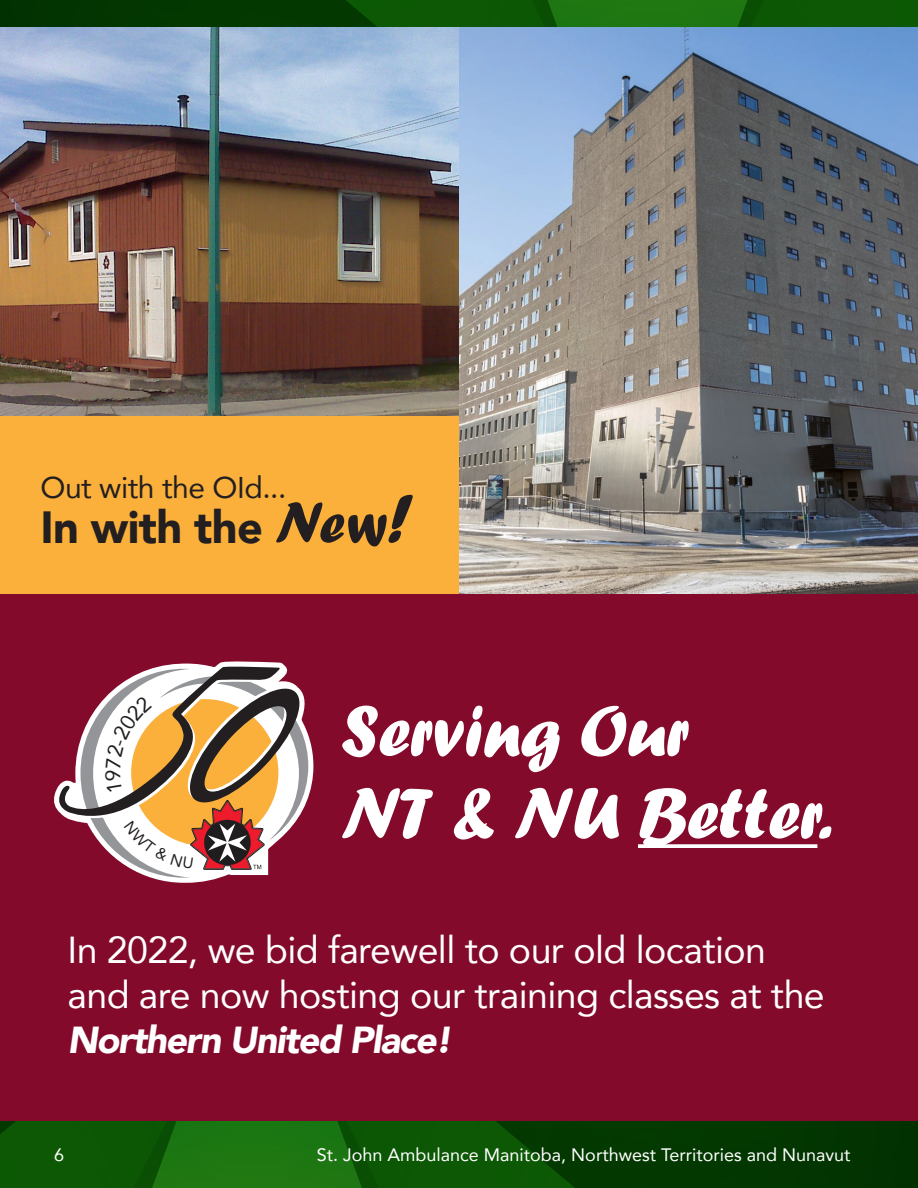
<style>
.page{position:relative;width:918px;height:1188px;background:#fff}
.page>*{position:absolute;margin:0;border:0;box-sizing:border-box;transform-origin:0 0}
.t1{font:75px "Forte";letter-spacing:-.01em;color:#fff}
.t2{font:900 45px "Avenir";letter-spacing:-.015em;color:#231f20}
.t3{font:37.5px/45px "Avenir";letter-spacing:-.015em;color:#fff}
.t4{font:30px "Avenir";letter-spacing:-.015em;color:#231f20}
.t5{font:18px "Avenir";color:#fff}
.s1{font-family:"Forte";font-weight:400;font-size:60px}
.s2{font-family:"Forte";font-weight:400;font-size:75px}
.s3{font-weight:900;font-style:italic}
</style>
<div class="page">
<svg style="left:0;top:1120px;width:918px;height:68px;background:#0d4e06"></svg>
<svg style="left:0;top:0;width:918px;height:27px;background:#0b5005"></svg>
<img style="left:0;top:27px;width:918px;height:567px">
<div style="left:0;top:417px;width:459px;height:177px;background:#fbb03b"></div>
<div style="left:0;top:594px;width:918px;height:526px;background:#830a2b"></div>
<svg style="left:54px;top:661px;width:260px;height:222px"></svg>
<svg style="left:638px;top:844px;width:179px;height:4px"></svg>
<svg style="left:57px;top:666px;width:251px;height:212px"></svg>
<p class="t4" style="left:40px;top:463px;width:247px">Out with the OId...</p>
<p class="t2" style="left:40px;top:489px;width:375px">In with the <span class="s1">New</span><span class="s2">!</span></p>
<p class="t1" style="left:340px;top:687px;width:351px">Serving Our</p>
<p class="t1" style="left:340px;top:770px;width:493px">NT &amp; NU Better.</p>
<p class="t3" style="left:67px;top:926px;width:759px">In 2022, we bid farewell to our old location and are now hosting our training classes at the<br><span class="s3">Northern United Place!</span></p>
<p class="t5" style="left:54px;top:1140px;width:12px">6</p>
<p class="t5" style="left:317px;top:1140px;width:535px">St. John Ambulance Manitoba, Northwest Territories and Nunavut</p>
</div>
